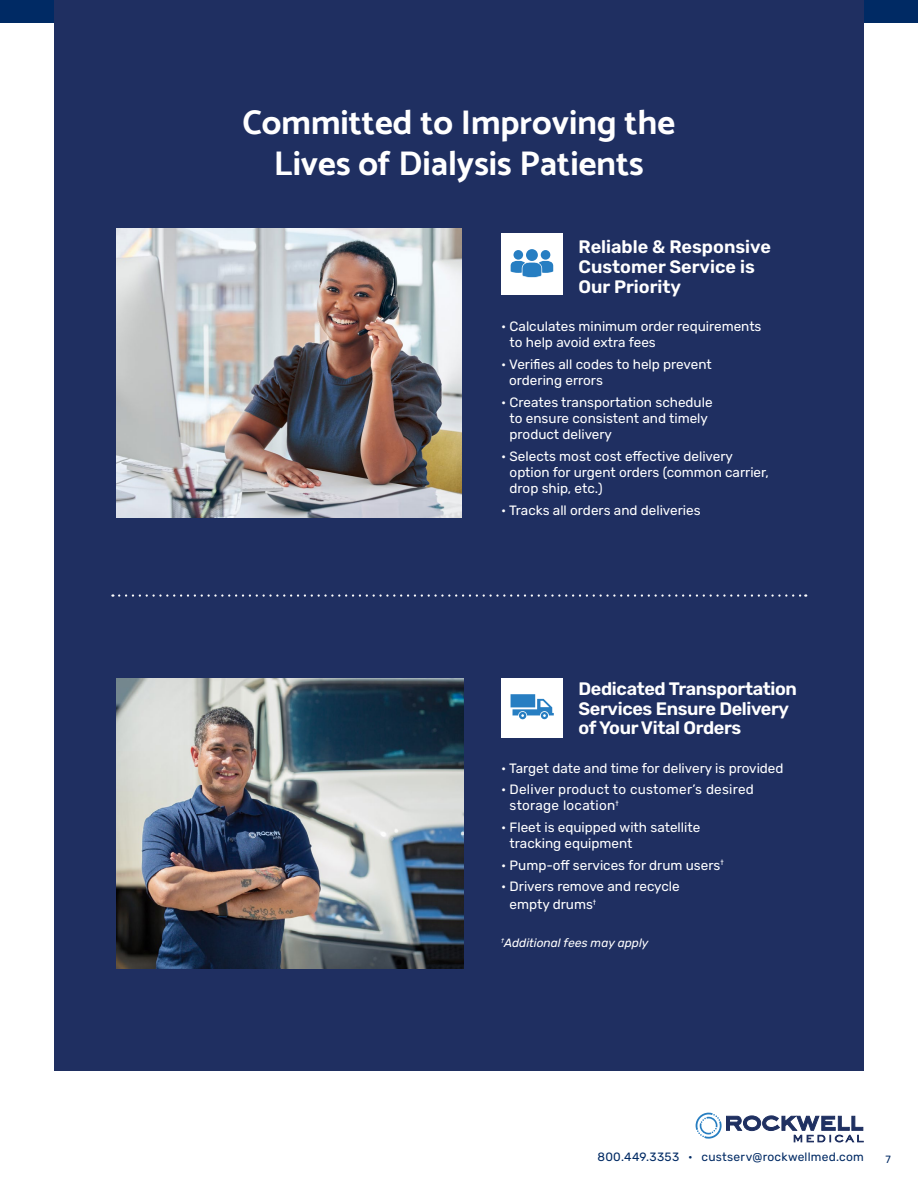
<style>
.page{position:relative;width:918px;height:1188px;background:#fff}
.page>*{position:absolute;margin:0;border:0;box-sizing:border-box;transform-origin:0 0}
.t1{font:700 34.5px/41.4px "Catamaran";color:#fff;text-align:center}
.t2{font:600 18px/19.6px "Rubik";letter-spacing:-.02em;color:#fff}
.t3{font:600 18px/19.6px "Rubik";color:#fff}
.t4{font:13.5px/16.2px "Rubik";color:#fff}
.t5{font:13.5px/16.2px "Rubik";letter-spacing:.02em;color:#fff}
.t6{font:12px "Rubik";letter-spacing:.02em;color:#002a64}
.t7{font:italic 12px "Rubik";color:#fff}
.t8{font:10.5px "Rubik";color:#002a64}
</style>
<div class="page">
<div style="left:0;top:0;width:918px;height:23px;background:#002a64"></div>
<svg style="left:696px;top:1113px;width:167px;height:29px"></svg>
<div style="left:54px;top:0;width:810px;height:1071px;background:#1f2f61"></div>
<div style="left:501px;top:678px;width:62px;height:59px;background:#fff"></div>
<svg style="left:511px;top:694px;width:43px;height:25px"></svg>
<img style="left:117px;top:229px;width:345px;height:288px">
<img style="left:117px;top:678px;width:346px;height:290px">
<svg style="left:119px;top:594px;width:687px;height:3px"></svg>
<div style="left:501px;top:233px;width:62px;height:61px;background:#fff"></div>
<div style="left:526px;top:249px;width:12px;height:12px;background:#277ec2;border-radius:50%"></div>
<div style="left:541px;top:250px;width:9px;height:10px;background:#277ec2;border-radius:50%"></div>
<div style="left:514px;top:250px;width:9px;height:10px;background:#277ec2;border-radius:50%"></div>
<svg style="left:511px;top:261px;width:42px;height:17px"></svg>
<h1 class="t1" style="left:243px;top:101px;width:434px">Committed to Improving the<br>Lives of Dialysis Patients</h1>
<h2 class="t3" style="left:579px;top:238px;width:194px">Reliable &amp; Responsive<br>Customer Service is<br>Our Priority</h2>
<p class="t4" style="left:510px;top:319px;width:253px;text-indent:-8px">• Calculates minimum order requirements to help avoid extra fees</p>
<p class="t4" style="left:509px;top:356px;width:204px;text-indent:-8px">• Verifies all codes to help prevent ordering errors</p>
<p class="t4" style="left:510px;top:394px;width:204px;text-indent:-8px">• Creates transportation schedule to ensure consistent and timely product delivery</p>
<p class="t4" style="left:510px;top:448px;width:261px;text-indent:-8px">• Selects most cost effective delivery option for urgent orders (common carrier, drop ship, etc.)</p>
<p class="t4" style="left:501px;top:502px;width:201px">• Tracks all orders and deliveries</p>
<h2 class="t2" style="left:579px;top:679px;width:220px">Dedicated Transportation<br>Services Ensure Delivery of Your Vital Orders</h2>
<p class="t4" style="left:501px;top:760px;width:284px">• Target date and time for delivery is provided</p>
<p class="t5" style="left:510px;top:782px;width:246px;text-indent:-8px">• Deliver product to customer’s desired storage location<sup>†</sup></p>
<p class="t4" style="left:510px;top:820px;width:192px;text-indent:-8px">• Fleet is equipped with satellite tracking equipment</p>
<p class="t4" style="left:501px;top:857px;width:224px">• Pump-off services for drum users<sup>†</sup></p>
<p class="t4" style="left:510px;top:878px;width:172px;line-height:18px;text-indent:-8px">• Drivers remove and recycle empty drums<sup>†</sup></p>
<p class="t7" style="left:501px;top:937px;width:149px"><sup>†</sup>Additional fees may apply</p>
<p class="t6" style="left:598px;top:1151px;width:268px">800.449.3353 • custserv@rockwellmed.com</p>
<p class="t8" style="left:886px;top:1153px;width:7px">7</p>
</div>
